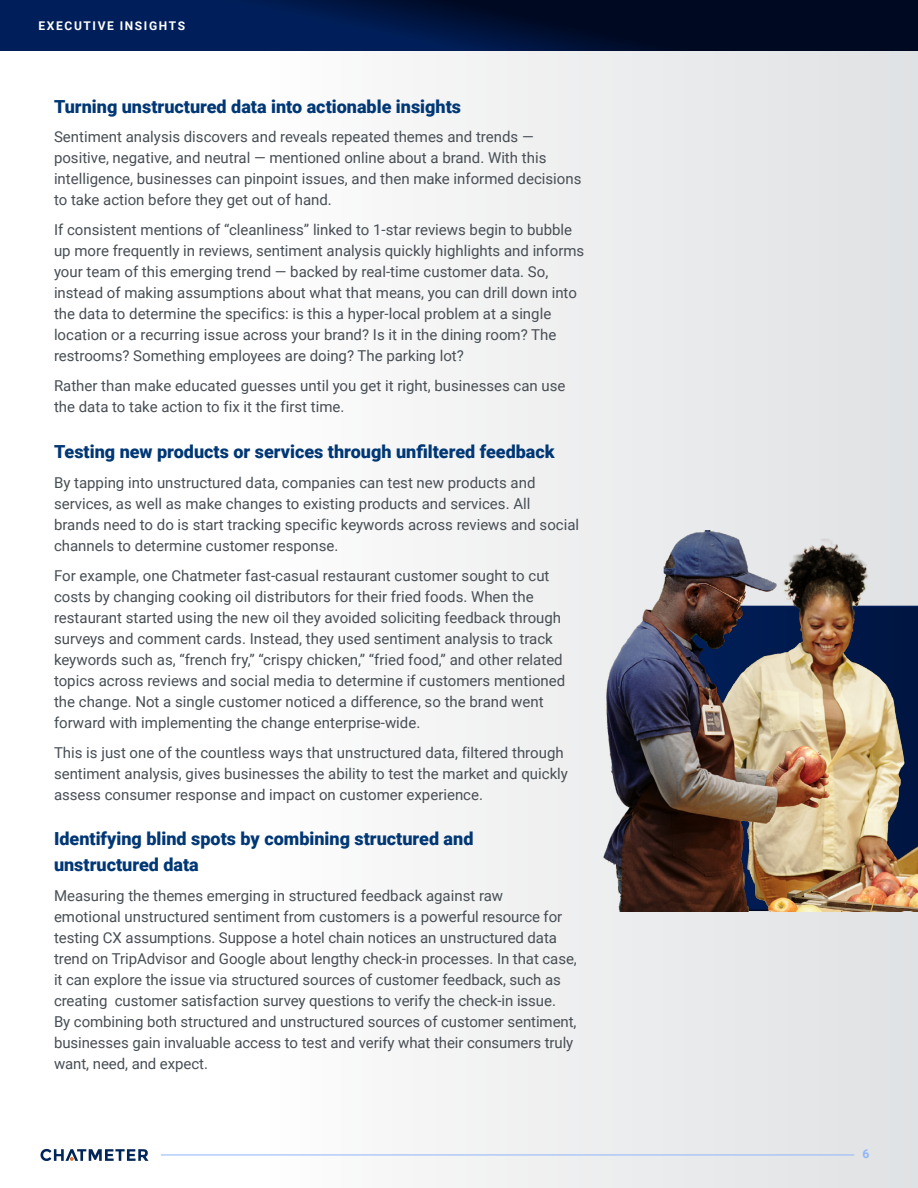
<style>
.page{position:relative;width:918px;height:1188px;background:#fff}
.page>*{position:absolute;margin:0;border:0;box-sizing:border-box;transform-origin:0 0}
.t1{font:900 18px/25.5px "Roboto";color:#003775}
.body_copy{font:15px/21px "Roboto";color:#474e54}
.t2{font:700 12px "Roboto";letter-spacing:.135em;color:#fff}
.t3{font:700 12px "Roboto";color:#90b4fa}
</style>
<div class="page">
<div style="left:267px;top:51px;width:651px;height:1137px;background:linear-gradient(to right,#fdfcfc,#dfe1e2)"></div>
<svg style="left:0;top:0;width:918px;height:51px;background:#00133d"></svg>
<svg style="left:40px;top:1149px;width:108px;height:12px"></svg>
<hr style="left:161px;top:1155px;width:693px;height:1px;background:#90b4fa">
<img style="left:518px;top:530px;width:400px;height:381px">
<p class="t2" style="left:39px;top:17px;width:148px">EXECUTIVE INSIGHTS</p>
<h3 class="t1" style="left:54px;top:93px;width:409px">Turning unstructured data into actionable insights</h3>
<p class="body_copy" style="left:54px;top:126px;width:529px">Sentiment analysis discovers and reveals repeated themes and trends — positive, negative, and neutral — mentioned online about a brand. With this intelligence, businesses can pinpoint issues, and then make informed decisions to take action before they get out of hand.</p>
<p class="body_copy" style="left:54px;top:219px;width:532px">If consistent mentions of “cleanliness” linked to 1-star reviews begin to bubble up more frequently in reviews, sentiment analysis quickly highlights and informs your team of this emerging trend — backed by real-time customer data. So, instead of making assumptions about what that means, you can drill down into the data to determine the specifics: is this a hyper-local problem at a single location or a recurring issue across your brand? Is it in the dining room? The restrooms? Something employees are doing? The parking lot?</p>
<p class="body_copy" style="left:54px;top:375px;width:513px">Rather than make educated guesses until you get it right, businesses can use the data to take action to fix it the first time.</p>
<h3 class="t1" style="left:54px;top:438px;width:502px">Testing new products or services through unfiltered feedback</h3>
<p class="body_copy" style="left:54px;top:472px;width:527px">By tapping into unstructured data, companies can test new products and services, as well as make changes to existing products and services. All brands need to do is start tracking specific keywords across reviews and social channels to determine customer response.</p>
<p class="body_copy" style="left:54px;top:564px;width:513px">For example, one Chatmeter fast-casual restaurant customer sought to cut costs by changing cooking oil distributors for their fried foods. When the restaurant started using the new oil they avoided soliciting feedback through surveys and comment cards. Instead, they used sentiment analysis to track keywords such as, “french fry,” “crispy chicken,” “fried food,” and other related topics across reviews and social media to determine if customers mentioned the change. Not a single customer noticed a difference, so the brand went forward with implementing the change enterprise-wide.</p>
<p class="body_copy" style="left:54px;top:741px;width:516px">This is just one of the countless ways that unstructured data, filtered through sentiment analysis, gives businesses the ability to test the market and quickly assess consumer response and impact on customer experience.</p>
<h3 class="t1" style="left:54px;top:826px;width:421px">Identifying blind spots by combining structured and unstructured data</h3>
<p class="body_copy" style="left:54px;top:885px;width:524px">Measuring the themes emerging in structured feedback against raw<br>emotional unstructured sentiment from customers is a powerful resource for testing CX assumptions. Suppose a hotel chain notices an unstructured data trend on TripAdvisor and Google about lengthy check-in processes. In that case, it can explore the issue via structured sources of customer feedback, such as creating customer satisfaction survey questions to verify the check-in issue.<br>By combining both structured and unstructured sources of customer sentiment, businesses gain invaluable access to test and verify what their consumers truly want, need, and expect.</p>
<p class="t3" style="left:863px;top:1145px;width:8px">6</p>
</div>
